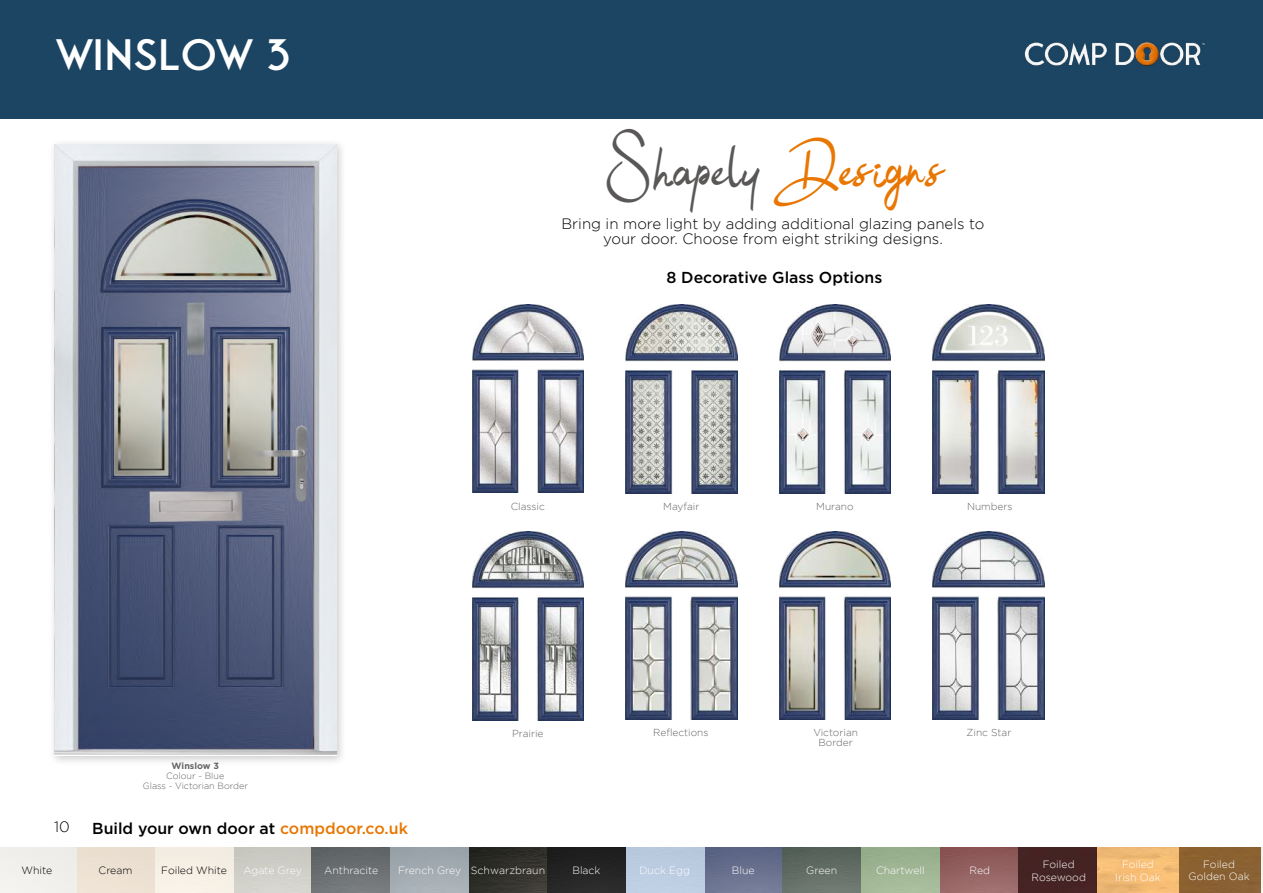
<style>
.page{position:relative;width:1263px;height:893px;background:#fff}
.page>*{position:absolute;margin:0;border:0;box-sizing:border-box;transform-origin:0 0}
.t1{font:300 42px "Fonseca";color:#fff}
.t2{font:40.8px "Bulgatti";letter-spacing:.04em;color:#5a5757}
.t3{font:500 15.9px "Gotham";color:#000}
.t4{font:300 15px/15px "Gotham";color:#000;text-align:center}
.t5{font:300 10.5px/12.6px "Gotham";color:#fff;text-align:center}
.t6{font:300 10.5px "Gotham";color:#000}
.t7{font:300 10.2px/9.8px "Gotham";color:#666565;text-align:center}
.t8{font:300 9px/10.2px "Gotham";color:#666565;text-align:center}
.t9{font:700 9px "Gotham";color:#666565}
.s1{color:#e87600}
</style>
<div class="page">
<div style="left:0;top:0;width:1263px;height:119px;background:#1b4563"></div>
<img style="left:1024px;top:42px;width:181px;height:24px">
<div style="left:48px;top:139px;width:299px;height:628px;background:#000;opacity:.2"></div>
<img style="left:54px;top:144px;width:283px;height:612px">
<img style="left:626px;top:305px;width:111px;height:188px">
<img style="left:933px;top:305px;width:111px;height:188px">
<img style="left:779px;top:305px;width:111px;height:188px">
<img style="left:626px;top:531px;width:111px;height:189px">
<img style="left:472px;top:531px;width:111px;height:189px">
<img style="left:933px;top:531px;width:111px;height:189px">
<img style="left:779px;top:531px;width:111px;height:189px">
<img style="left:472px;top:304px;width:111px;height:189px">
<img style="left:0;top:847px;width:1263px;height:46px">
<h1 class="t1" style="left:54px;top:30px;width:238px">WINSLOW 3</h1>
<p class="t9" style="left:172px;top:760px;width:49px">Winslow 3</p>
<p class="t8" style="left:143px;top:771px;width:107px">Colour - Blue<br>Glass - Victorian Border</p>
<h3 class="t4" style="left:54px;top:819px;width:17px">10</h3>
<h3 class="t3" style="left:92px;top:817px;width:317px">Build your own door at <span class="s1">compdoor.co.uk</span></h3>
<h2 class="t2" style="left:605px;top:152px;width:338px">Shapely <span class="s1">Designs</span></h2>
<h3 class="t4" style="left:561px;top:216px;width:424px">Bring in more light by adding additional glazing panels to your door. Choose from eight striking designs.</h3>
<p class="t7" style="left:511px;top:501px;width:36px">Classic</p>
<h3 class="t3" style="left:666px;top:267px;width:217px">8 Decorative Glass Options</h3>
<p class="t7" style="left:663px;top:501px;width:38px">Mayfair</p>
<p class="t7" style="left:816px;top:501px;width:39px">Murano</p>
<p class="t7" style="left:967px;top:501px;width:47px">Numbers</p>
<p class="t7" style="left:653px;top:727px;width:57px">Reflections</p>
<p class="t7" style="left:512px;top:728px;width:33px">Prairie</p>
<p class="t7" style="left:813px;top:727px;width:46px">Victorian<br>Border</p>
<p class="t7" style="left:966px;top:727px;width:46px">Zinc Star</p>
<p class="t5" style="left:969px;top:864px;width:22px">Red</p>
<p class="t5" style="left:1115px;top:858px;width:47px">Foiled<br>Irish Oak</p>
<p class="t5" style="left:1188px;top:858px;width:63px">Foiled<br>Golden Oak</p>
<p class="t6" style="left:22px;top:865px;width:32px">White</p>
<p class="t6" style="left:99px;top:865px;width:35px">Cream</p>
<p class="t6" style="left:161px;top:865px;width:67px">Foiled White</p>
<p class="t5" style="left:243px;top:864px;width:60px">Agate Grey</p>
<p class="t5" style="left:324px;top:864px;width:56px">Anthracite</p>
<p class="t5" style="left:398px;top:864px;width:149px">French Grey Schwarzbraun</p>
<p class="t5" style="left:572px;top:864px;width:30px">Black</p>
<p class="t5" style="left:639px;top:864px;width:52px">Duck Egg</p>
<p class="t5" style="left:732px;top:864px;width:24px">Blue</p>
<p class="t5" style="left:806px;top:864px;width:32px">Green</p>
<p class="t5" style="left:876px;top:864px;width:50px">Chartwell</p>
<p class="t5" style="left:1031px;top:858px;width:56px">Foiled<br>Rosewood</p>
</div>
